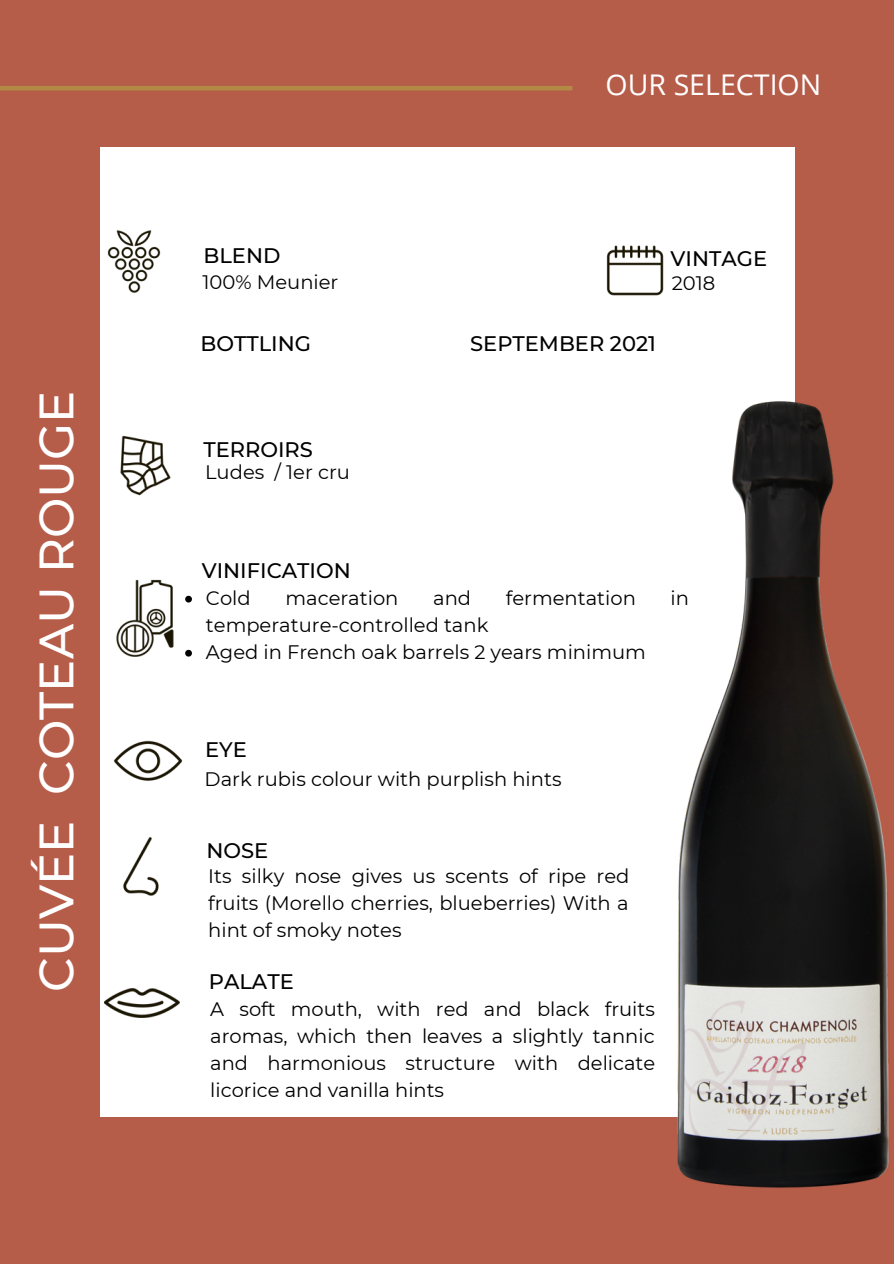
<style>
.page{position:relative;width:894px;height:1264px;background:#fff}
.page>*{position:absolute;margin:0;border:0;box-sizing:border-box;transform-origin:0 0}
.t1{font:500 48px "Montserrat";color:#fff}
.t2{font:28.5px "Open Sans";color:#fff}
.t3{font:500 21px "Montserrat";color:#000}
.t4{font:19.5px/27px "Montserrat";color:#000;text-align:justify}
</style>
<div class="page">
<div style="left:0;top:0;width:893px;height:1263px;background:#b65d4a"></div>
<div style="left:100px;top:147px;width:693px;height:970px;background:#fff"></div>
<img style="left:606px;top:245px;width:58px;height:51px">
<img style="left:114px;top:740px;width:69px;height:41px">
<img style="left:123px;top:837px;width:36px;height:59px">
<img style="left:105px;top:988px;width:74px;height:29px">
<img style="left:107px;top:230px;width:54px;height:63px">
<hr style="left:0;top:86px;width:572px;height:4px;background:#b28a46">
<img style="left:116px;top:579px;width:58px;height:78px">
<img style="left:120px;top:435px;width:51px;height:61px">
<img style="left:677px;top:386px;width:212px;height:802px">
<svg style="left:185px;top:595px;width:7px;height:7px"></svg>
<svg style="left:185px;top:650px;width:7px;height:6px"></svg>
<h1 class="t1" style="left:27px;top:992px;width:603px;rotate:-90deg">CUVÉE COTEAU ROUGE</h1>
<h2 class="t2" style="left:605px;top:65px;width:217px">OUR SELECTION</h2>
<p class="t3" style="left:203px;top:242px;width:78px">BLEND</p>
<p class="t3" style="left:670px;top:246px;width:98px">VINTAGE</p>
<p class="t4" style="left:202px;top:269px;width:137px">100% Meunier</p>
<p class="t4" style="left:671px;top:269px;width:45px">2018</p>
<p class="t3" style="left:200px;top:331px;width:112px">BOTTLING</p>
<p class="t3" style="left:470px;top:331px;width:187px">SEPTEMBER 2021</p>
<p class="t3" style="left:203px;top:437px;width:111px">TERROIRS</p>
<p class="t4" style="left:205px;top:458px;width:146px">Ludes / 1er cru</p>
<p class="t3" style="left:202px;top:557px;width:150px">VINIFICATION</p>
<p class="t4" style="left:206px;top:584px;width:46px">Cold</p>
<p class="t4" style="left:285px;top:584px;width:114px">maceration</p>
<p class="t4" style="left:433px;top:584px;width:39px">and</p>
<p class="t4" style="left:505px;top:584px;width:131px">fermentation</p>
<p class="t4" style="left:670px;top:584px;width:20px">in</p>
<p class="t4" style="left:206px;top:611px;width:441px">temperature-controlled tank<br>Aged in French oak barrels 2 years minimum</p>
<p class="t3" style="left:205px;top:736px;width:43px">EYE</p>
<p class="t4" style="left:204px;top:765px;width:358px">Dark rubis colour with purplish hints</p>
<p class="t3" style="left:206px;top:837px;width:63px">NOSE</p>
<p class="t4" style="left:208px;top:862px;width:422px">Its silky nose gives us scents of ripe red fruits (Morello cherries, blueberries) With a hint of smoky notes</p>
<p class="t3" style="left:209px;top:968px;width:86px">PALATE</p>
<p class="t4" style="left:210px;top:995px;width:446px">A soft mouth, with red and black fruits aromas, which then leaves a slightly tannic and harmonious structure with delicate licorice and vanilla hints</p>
</div>
